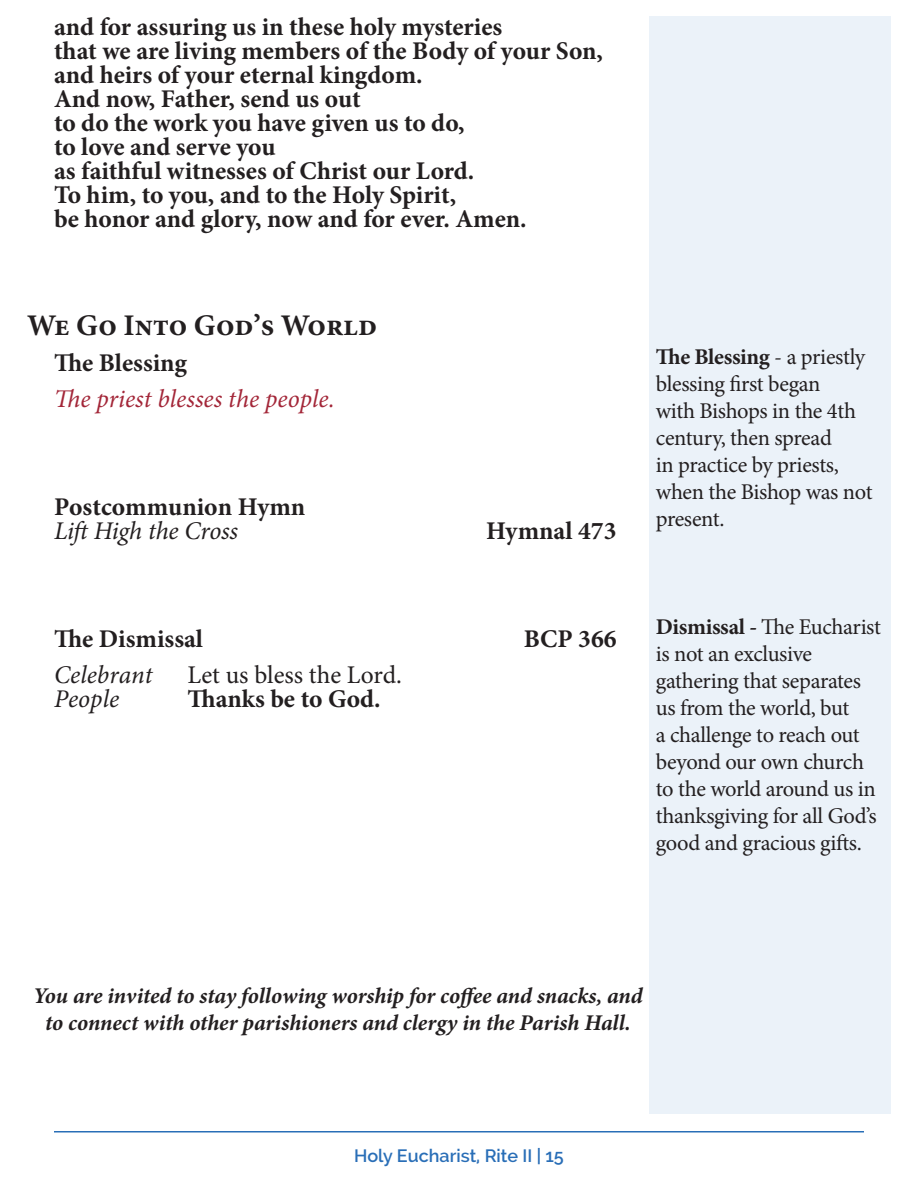
<style>
.page{position:relative;width:918px;height:1188px;background:#fff}
.page>*{position:absolute;margin:0;border:0;box-sizing:border-box;transform-origin:0 0}
.Section_Header{font:700 30px "Minion Pro";letter-spacing:-.005em;color:#231f20}
.Section_Header-2{font:700 25.5px/24px "Minion Pro";color:#231f20}
.Section_Header-3{font:italic 25.5px "Minion Pro";color:#a32638}
.Section_Header-4{font:25.5px "Minion Pro";color:#231f20}
.Section_Header-5{font:italic 25.5px "Minion Pro";color:#231f20}
.t1{font:22.5px/27px "Minion Pro";letter-spacing:-.02em;color:#231f20}
.t2{font:italic 700 22.5px/27px "Minion Pro";letter-spacing:-.005em;color:#231f20;text-align:center}
.t3{font:600 18px "Raleway";color:#296eb7}
.s1{font-weight:400;font-style:italic}
.s2{font-weight:700}
</style>
<div class="page">
<div style="left:649px;top:16px;width:242px;height:1098px;background:#ebf2f9"></div>
<hr style="left:54px;top:1131px;width:810px;height:1px;background:#296eb7">
<p class="Section_Header-2" style="left:54px;top:15px;width:551px">and for assuring us in these holy mysteries<br>that we are living members of the Body of your Son, and heirs of your eternal kingdom.<br>And now, Father, send us out<br>to do the work you have given us to do,<br>to love and serve you<br>as faithful witnesses of Christ our Lord.<br>To him, to you, and to the Holy Spirit,<br>be honor and glory, now and for ever. Amen.</p>
<p class="Section_Header" style="left:27px;top:304px;width:352px">We Go Into God’s World</p>
<p class="Section_Header-2" style="left:54px;top:351px;width:135px">The Blessing</p>
<p class="Section_Header-3" style="left:54px;top:381px;width:282px">The priest blesses the people.</p>
<p class="Section_Header-2" style="left:54px;top:495px;width:253px">Postcommunion Hymn<br><span class="s1">Lift High the Cross</span></p>
<p class="Section_Header-2" style="left:486px;top:519px;width:132px">Hymnal 473</p>
<p class="Section_Header-2" style="left:54px;top:627px;width:151px">The Dismissal</p>
<p class="Section_Header-2" style="left:524px;top:627px;width:94px">BCP 366</p>
<p class="Section_Header-5" style="left:54px;top:657px;width:100px">Celebrant</p>
<p class="Section_Header-4" style="left:187px;top:658px;width:216px">Let us bless the Lord.</p>
<p class="Section_Header-5" style="left:54px;top:681px;width:67px">People</p>
<p class="Section_Header-2" style="left:188px;top:687px;width:195px">Thanks be to God.</p>
<p class="t1" style="left:656px;top:343px;width:218px"><span class="s2">The Blessing</span> - a priestly blessing first began<br>with Bishops in the 4th century, then spread<br>in practice by priests, when the Bishop was not present.</p>
<p class="t1" style="left:656px;top:613px;width:227px"><span class="s2">Dismissal -</span> The Eucharist is not an exclusive gathering that separates us from the world, but<br>a challenge to reach out beyond our own church to the world around us in thanksgiving for all God’s good and gracious gifts.</p>
<p class="t2" style="left:33px;top:982px;width:611px">You are invited to stay following worship for coffee and snacks, and to connect with other parishioners and clergy in the Parish Hall.</p>
<p class="t3" style="left:354px;top:1146px;width:211px">Holy Eucharist, Rite II | 15</p>
</div>
